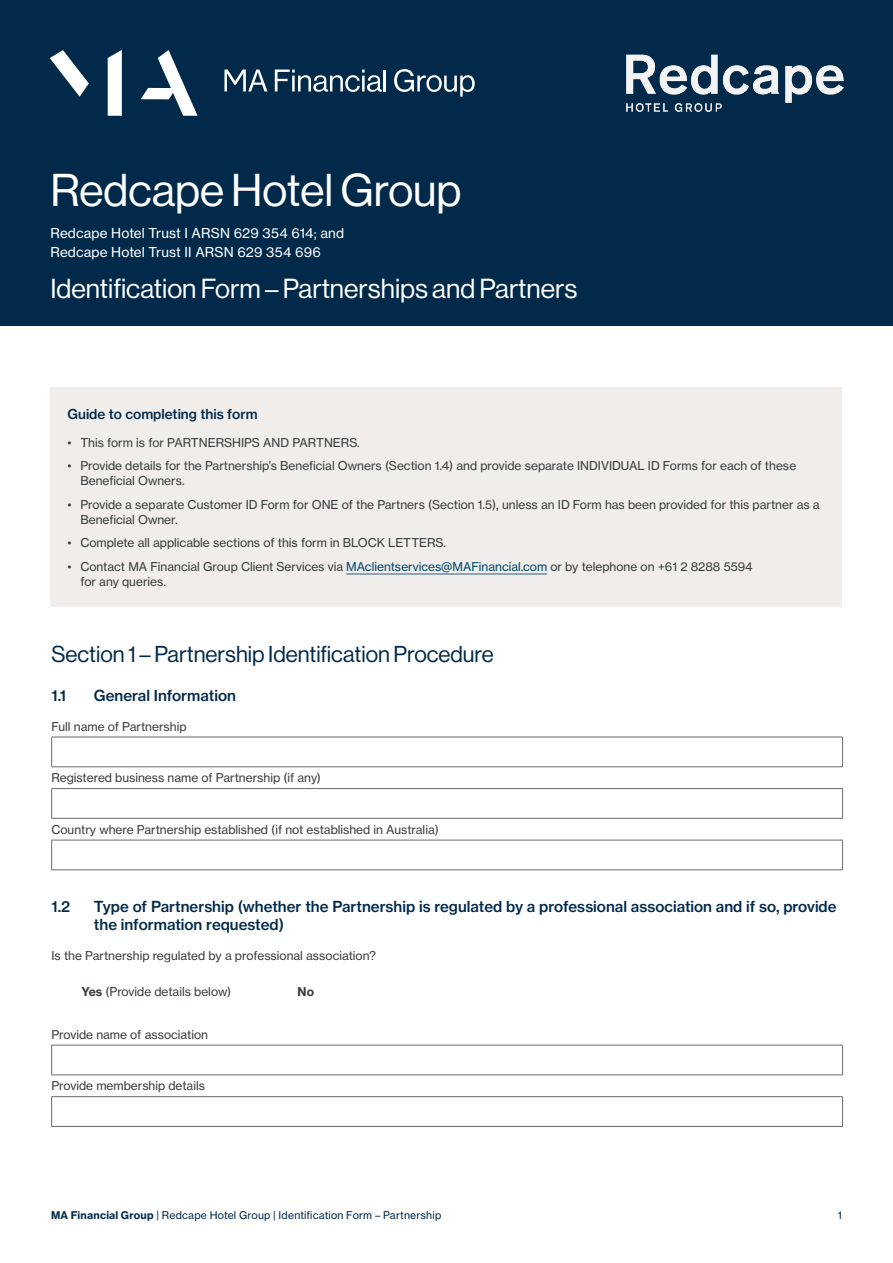
<style>
.page{position:relative;width:893px;height:1263px;background:#fff}
.page>*{position:absolute;margin:0;border:0;box-sizing:border-box;transform-origin:0 0}
.Heading_level_1{font:45px "N Haas Grotesk DS Pro 55 Rg";color:#fff}
.Heading_level_2{font:27px "N Haas Grotesk DS Pro 55 Rg";color:#fff}
.Heading_level_3{font:22.5px "N Haas Grotesk DS Pro 55 Rg";color:#00294a}
.Inline_Heading_2{font:15px/18px "N Haas Grotesk TX Pro 65 Md";color:#00294a}
.Heading_level_2-2{font:13.5px "N Haas Grotesk TX Pro 55 Rg";letter-spacing:.01em;color:#fff}
.Table_heading_2{font:13.5px "N Haas Grotesk TX Pro 65 Md";color:#00294a}
.Table_body_text_8pt{font:12px/15px "N Haas Grotesk TX Pro 55 Rg";color:#373e3d}
.Table_body_text_8pt-2{font:12px "N Haas Grotesk TX Pro 75 Bd";color:#373e3d}
.t1{font:10.5px "N Haas Grotesk TX Pro 55 Rg";letter-spacing:.02em;color:#00294a}
.s1{color:#004a6d}
.s2{font-family:"N Haas Grotesk TX Pro 75 Bd"}
</style>
<div class="page">
<div style="left:0;top:0;width:893px;height:325px;background:#00294a"></div>
<hr style="left:51px;top:737px;width:792px;height:1px;background:#686b6b">
<hr style="left:51px;top:737px;width:1px;height:30px;background:#686b6b">
<hr style="left:842px;top:737px;width:1px;height:30px;background:#686b6b">
<hr style="left:51px;top:766px;width:792px;height:1px;background:#686b6b">
<hr style="left:51px;top:788px;width:792px;height:1px;background:#686b6b">
<svg style="left:51px;top:789px;width:1px;height:29px"></svg>
<svg style="left:842px;top:789px;width:1px;height:29px"></svg>
<hr style="left:51px;top:818px;width:792px;height:1px;background:#686b6b">
<hr style="left:51px;top:840px;width:792px;height:1px;background:#686b6b">
<hr style="left:51px;top:840px;width:1px;height:30px;background:#686b6b">
<hr style="left:842px;top:840px;width:1px;height:30px;background:#686b6b">
<hr style="left:51px;top:869px;width:792px;height:1px;background:#686b6b">
<hr style="left:51px;top:1045px;width:792px;height:1px;background:#686b6b">
<hr style="left:51px;top:1045px;width:1px;height:30px;background:#686b6b">
<hr style="left:842px;top:1045px;width:1px;height:30px;background:#686b6b">
<hr style="left:51px;top:1075px;width:792px;height:1px;background:#686b6b">
<hr style="left:51px;top:1096px;width:792px;height:1px;background:#686b6b">
<svg style="left:51px;top:1097px;width:1px;height:29px"></svg>
<svg style="left:842px;top:1097px;width:1px;height:29px"></svg>
<hr style="left:51px;top:1126px;width:792px;height:1px;background:#686b6b">
<div style="left:51px;top:388px;width:791px;height:219px;background:#f1edea"></div>
<hr style="left:346px;top:574px;width:201px;height:1px;background:#285c7e">
<svg style="left:108px;top:50px;width:14px;height:66px"></svg>
<svg style="left:141px;top:50px;width:57px;height:66px"></svg>
<svg style="left:50px;top:50px;width:39px;height:47px"></svg>
<svg style="left:224px;top:70px;width:44px;height:21px"></svg>
<svg style="left:275px;top:70px;width:107px;height:22px"></svg>
<hr style="left:384px;top:70px;width:2px;height:21px;background:#fff">
<svg style="left:394px;top:69px;width:81px;height:28px"></svg>
<img style="left:626px;top:54px;width:218px;height:58px">
<p class="Heading_level_1" style="left:50px;top:164px;width:413px">Redcape Hotel Group</p>
<p class="Heading_level_2-2" style="left:50px;top:225px;width:295px">Redcape Hotel Trust I ARSN 629 354 614; and</p>
<p class="Heading_level_2-2" style="left:50px;top:244px;width:272px">Redcape Hotel Trust II ARSN 629 354 696</p>
<p class="Heading_level_2" style="left:50px;top:273px;width:528px">Identification Form – Partnerships and Partners</p>
<p class="Table_heading_2" style="left:68px;top:406px;width:192px">Guide to completing this form</p>
<p class="Table_body_text_8pt" style="left:68px;top:435px;width:294px">• This form is for PARTNERSHIPS AND PARTNERS.</p>
<p class="Table_body_text_8pt" style="left:80px;top:459px;width:717px;text-indent:-13px">• Provide details for the Partnership’s Beneficial Owners (Section 1.4) and provide separate INDIVIDUAL ID Forms for each of these<br>Beneficial Owners.</p>
<p class="Table_body_text_8pt" style="left:80px;top:497px;width:741px;text-indent:-13px">• Provide a separate Customer ID Form for ONE of the Partners (Section 1.5), unless an ID Form has been provided for this partner as a<br>Beneficial Owner.</p>
<p class="Table_body_text_8pt" style="left:68px;top:536px;width:380px">• Complete all applicable sections of this form in BLOCK LETTERS.</p>
<p class="Table_body_text_8pt" style="left:80px;top:559px;width:674px;text-indent:-13px">• Contact MA Financial Group Client Services via <span class="s1">MAclientservices@MAFinancial.com</span> or by telephone on +61 2 8288 5594 for any queries.</p>
<p class="Heading_level_3" style="left:51px;top:641px;width:444px">Section 1 – Partnership Identification Procedure</p>
<p class="Inline_Heading_2" style="left:51px;top:686px;width:16px">1.1</p>
<p class="Inline_Heading_2" style="left:94px;top:686px;width:143px">General Information</p>
<p class="Table_body_text_8pt" style="left:51px;top:719px;width:137px">Full name of Partnership</p>
<p class="Table_body_text_8pt" style="left:51px;top:770px;width:271px">Registered business name of Partnership (if any)</p>
<p class="Table_body_text_8pt" style="left:51px;top:822px;width:389px">Country where Partnership established (if not established in Australia)</p>
<p class="Inline_Heading_2" style="left:51px;top:897px;width:20px">1.2</p>
<p class="Inline_Heading_2" style="left:94px;top:897px;width:744px">Type of Partnership (whether the Partnership is regulated by a professional association and if so, provide the information requested)</p>
<p class="Table_body_text_8pt" style="left:51px;top:948px;width:326px">Is the Partnership regulated by a professional association?</p>
<p class="Table_body_text_8pt" style="left:82px;top:984px;width:151px"><span class="s2">Yes</span> (Provide details below)</p>
<p class="Table_body_text_8pt-2" style="left:298px;top:984px;width:18px">No</p>
<p class="Table_body_text_8pt" style="left:51px;top:1027px;width:158px">Provide name of association</p>
<p class="Table_body_text_8pt" style="left:51px;top:1078px;width:155px">Provide membership details</p>
<p class="t1" style="left:51px;top:1209px;width:392px"><span class="s2">MA Financial Group</span> | Redcape Hotel Group | Identification Form – Partnership</p>
<p class="t1" style="left:838px;top:1209px;width:6px">1</p>
</div>
